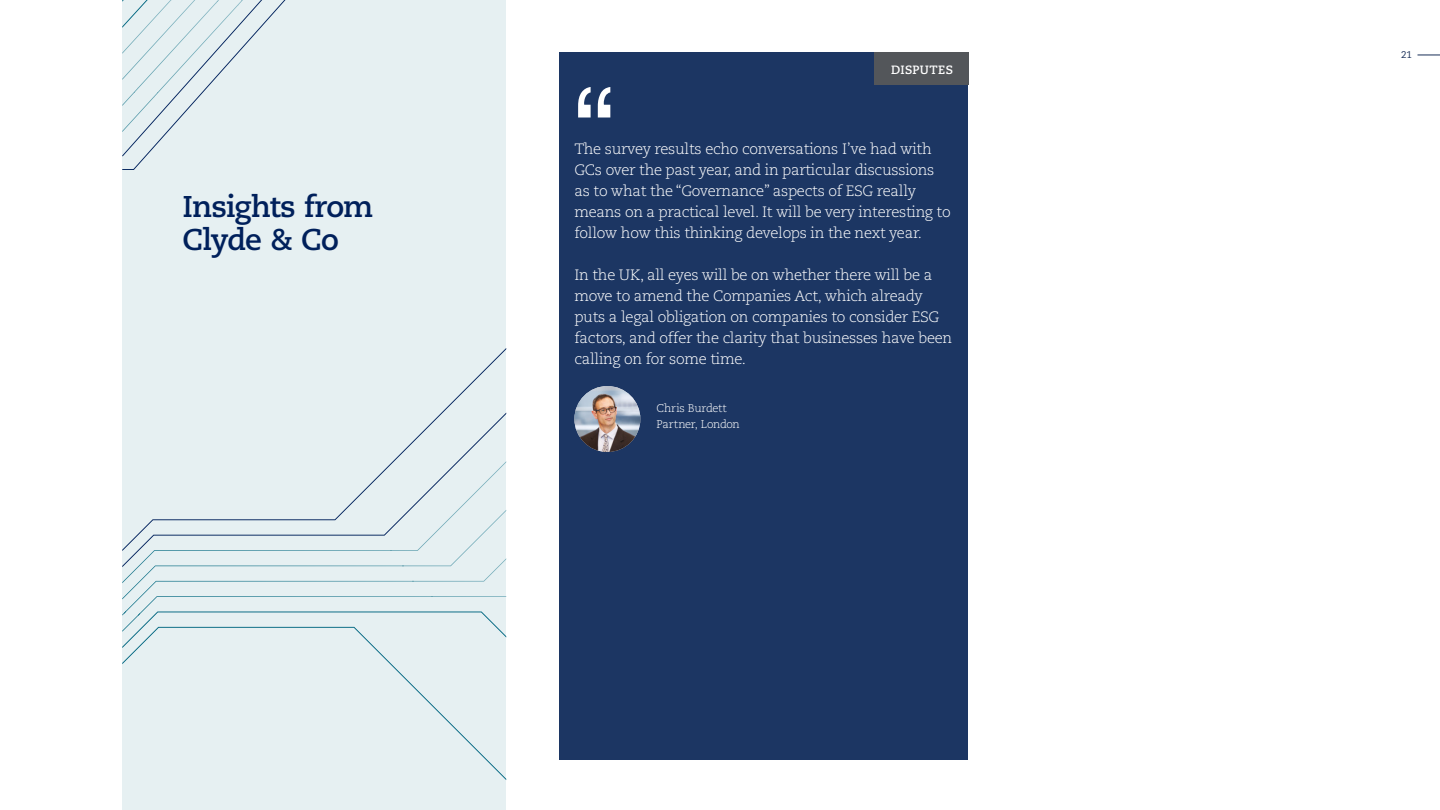
<style>
.page{position:relative;width:1440px;height:810px;background:#fff}
.page>*{position:absolute;margin:0;border:0;box-sizing:border-box;transform-origin:0 0}
.t1{font:700 30px/33px "Caecilia LT Pro 75";letter-spacing:-.03em;color:#00205b}
.t2{font:300 15px/21px "Caecilia LT Pro 45";letter-spacing:-.02em;color:#fff}
.t3{font:700 12px "Caecilia LT Pro 75";letter-spacing:.025em;color:#fff}
.t4{font:300 11.25px/16.5px "Caecilia";letter-spacing:-.025em;color:#fff}
.t5{font:9.75px "Caecilia";color:#182e57}
</style>
<div class="page">
<svg style="left:1418px;top:55px;width:22px;height:1px"></svg>
<div style="left:122px;top:0;width:384px;height:810px;background:#e6f0f2"></div>
<svg style="left:393px;top:348px;width:113px;height:113px"></svg>
<svg style="left:122px;top:648px;width:384px;height:132px"></svg>
<svg style="left:122px;top:583px;width:384px;height:65px"></svg>
<svg style="left:122px;top:461px;width:384px;height:122px"></svg>
<svg style="left:122px;top:0;width:163px;height:170px"></svg>
<div style="left:559px;top:52px;width:409px;height:708px;background:#1c3663"></div>
<svg style="left:578px;top:87px;width:32px;height:31px"></svg>
<div style="left:874px;top:52px;width:94px;height:34px;background:#53565a"></div>
<img style="left:574px;top:386px;width:66px;height:66px;border-radius:33px">
<h1 class="t1" style="left:182px;top:189px;width:192px">Insights from<br>Clyde &amp; Co</h1>
<p class="t3" style="left:891px;top:61px;width:63px">DISPUTES</p>
<p class="t2" style="left:574px;top:138px;width:378px">The survey results echo conversations I’ve had with GCs over the past year, and in particular discussions as to what the “Governance” aspects of ESG really means on a practical level. It will be very interesting to follow how this thinking develops in the next year.</p>
<p class="t2" style="left:574px;top:264px;width:379px">In the UK, all eyes will be on whether there will be a move to amend the Companies Act, which already puts a legal obligation on companies to consider ESG factors, and offer the clarity that businesses have been calling on for some time.</p>
<p class="t4" style="left:657px;top:400px;width:85px">Chris Burdett<br>Partner, London</p>
<p class="t5" style="left:1401px;top:49px;width:12px">21</p>
</div>
